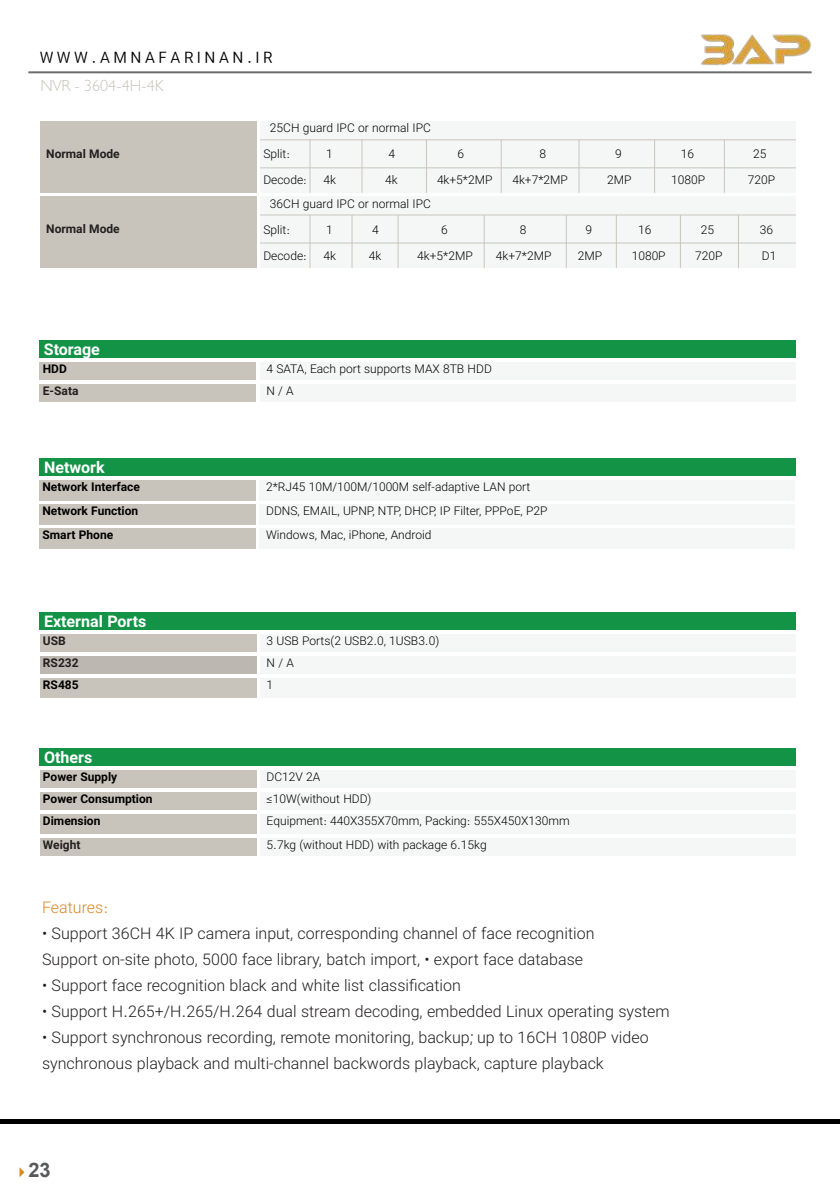
<style>
.page{position:relative;width:840px;height:1191px;background:#fff}
.page>*{position:absolute;margin:0;border:0;box-sizing:border-box;transform-origin:0 0}
.t1{font:700 20px "Arial";color:#57585a}
.t2{font:100 16px/26px "Shabnam";color:#231f20}
.t3{font:700 16px "Shabnam";color:#fff}
.t4{font:300 16px "Vazir";letter-spacing:.22em;color:#000}
.t5{font:300 16px "Humanist 521 BT";color:#c9c5bb}
.t6{font:100 16px "Shabnam";color:#db8626}
.t7{font:100 12px/26px "Shabnam";color:#000}
.t8{font:700 12px "Shabnam";color:#000}
.t9{font:700 12px "Shabnam";color:#231f20}
</style>
<div class="page">
<svg style="left:19px;top:1167px;width:5px;height:10px"></svg>
<hr style="left:0;top:1119px;width:839px;height:4px;background:#000">
<hr style="left:28px;top:71px;width:783px;height:2px;background:#6c6d70">
<img style="left:701px;top:34px;width:110px;height:32px">
<div style="left:40px;top:121px;width:216px;height:72px;background:#c9c4bb"></div>
<div style="left:260px;top:121px;width:535px;height:72px;background:#f5f7f7"></div>
<hr style="left:260px;top:167px;width:535px;height:1px;background:#c9c4bb">
<hr style="left:260px;top:139px;width:535px;height:1px;background:#c9c4bb">
<hr style="left:309px;top:140px;width:1px;height:53px;background:#c9c5bb">
<hr style="left:361px;top:140px;width:1px;height:53px;background:#c9c5bb">
<hr style="left:426px;top:140px;width:1px;height:53px;background:#c9c5bb">
<hr style="left:500px;top:140px;width:1px;height:53px;background:#c9c5bb">
<hr style="left:578px;top:140px;width:1px;height:53px;background:#c9c5bb">
<hr style="left:654px;top:140px;width:1px;height:53px;background:#c9c5bb">
<hr style="left:723px;top:140px;width:1px;height:53px;background:#c9c5bb">
<div style="left:40px;top:196px;width:216px;height:72px;background:#c9c4bb"></div>
<div style="left:260px;top:196px;width:535px;height:72px;background:#f5f7f7"></div>
<hr style="left:260px;top:243px;width:535px;height:1px;background:#c9c4bb">
<hr style="left:260px;top:215px;width:535px;height:1px;background:#c9c4bb">
<hr style="left:309px;top:215px;width:1px;height:53px;background:#c9c5bb">
<hr style="left:351px;top:215px;width:1px;height:53px;background:#c9c5bb">
<hr style="left:397px;top:215px;width:1px;height:53px;background:#c9c5bb">
<hr style="left:483px;top:215px;width:1px;height:53px;background:#c9c5bb">
<hr style="left:565px;top:215px;width:1px;height:53px;background:#c9c5bb">
<hr style="left:615px;top:215px;width:1px;height:53px;background:#c9c5bb">
<hr style="left:679px;top:215px;width:1px;height:53px;background:#c9c5bb">
<hr style="left:737px;top:215px;width:1px;height:53px;background:#c9c5bb">
<div style="left:39px;top:384px;width:217px;height:18px;background:#c9c4bb"></div>
<div style="left:260px;top:384px;width:535px;height:18px;background:#f5f7f7"></div>
<div style="left:39px;top:340px;width:756px;height:18px;background:#129346"></div>
<div style="left:39px;top:362px;width:217px;height:18px;background:#c9c4bb"></div>
<div style="left:260px;top:362px;width:535px;height:18px;background:#f5f7f7"></div>
<div style="left:39px;top:480px;width:217px;height:20px;background:#c9c4bb"></div>
<div style="left:259px;top:480px;width:535px;height:20px;background:#f5f7f7"></div>
<div style="left:40px;top:458px;width:755px;height:18px;background:#129346"></div>
<div style="left:39px;top:504px;width:217px;height:20px;background:#c9c4bb"></div>
<div style="left:259px;top:504px;width:535px;height:20px;background:#f5f7f7"></div>
<div style="left:39px;top:528px;width:217px;height:20px;background:#c9c4bb"></div>
<div style="left:259px;top:528px;width:535px;height:20px;background:#f5f7f7"></div>
<div style="left:40px;top:612px;width:755px;height:18px;background:#129346"></div>
<div style="left:40px;top:634px;width:216px;height:18px;background:#c9c4bb"></div>
<div style="left:260px;top:634px;width:535px;height:18px;background:#f5f7f7"></div>
<div style="left:40px;top:656px;width:216px;height:18px;background:#bcb7b0"></div>
<div style="left:260px;top:656px;width:535px;height:18px;background:#f5f7f7"></div>
<div style="left:40px;top:678px;width:216px;height:20px;background:#c9c4bb"></div>
<div style="left:260px;top:678px;width:535px;height:20px;background:#f5f7f7"></div>
<div style="left:40px;top:838px;width:216px;height:18px;background:#c9c4bb"></div>
<div style="left:260px;top:838px;width:535px;height:18px;background:#f5f7f7"></div>
<div style="left:40px;top:814px;width:216px;height:20px;background:#c9c4bb"></div>
<div style="left:260px;top:814px;width:535px;height:20px;background:#f5f7f7"></div>
<div style="left:40px;top:748px;width:755px;height:18px;background:#129346"></div>
<div style="left:40px;top:770px;width:216px;height:18px;background:#c9c4bb"></div>
<div style="left:260px;top:770px;width:535px;height:18px;background:#f5f7f7"></div>
<div style="left:40px;top:792px;width:216px;height:18px;background:#c9c4bb"></div>
<div style="left:260px;top:792px;width:535px;height:18px;background:#f5f7f7"></div>
<h2 class="t4" style="left:40px;top:45px;width:234px">WWW.AMNAFARINAN.IR</h2>
<h2 class="t5" style="left:41px;top:76px;width:124px">NVR - 3604-4H-4K</h2>
<p class="t9" style="left:46px;top:144px;width:75px">Normal Mode</p>
<p class="t9" style="left:46px;top:219px;width:75px">Normal Mode</p>
<p class="t7" style="left:263px;top:115px;width:169px;text-indent:7px">25CH guard IPC or normal IPC<br>Split:</p>
<p class="t7" style="left:326px;top:141px;width:8px">1</p>
<p class="t7" style="left:388px;top:141px;width:8px">4</p>
<p class="t7" style="left:457px;top:141px;width:8px">6</p>
<p class="t7" style="left:539px;top:141px;width:8px">8</p>
<p class="t7" style="left:614px;top:141px;width:8px">9</p>
<p class="t7" style="left:680px;top:141px;width:15px">16</p>
<p class="t7" style="left:752px;top:141px;width:15px">25</p>
<p class="t7" style="left:263px;top:167px;width:45px">Decode:</p>
<p class="t7" style="left:323px;top:167px;width:14px">4k</p>
<p class="t7" style="left:385px;top:167px;width:14px">4k</p>
<p class="t7" style="left:437px;top:167px;width:57px">4k+5*2MP</p>
<p class="t7" style="left:512px;top:167px;width:57px">4k+7*2MP</p>
<p class="t7" style="left:607px;top:167px;width:26px">2MP</p>
<p class="t7" style="left:670px;top:167px;width:35px">1080P</p>
<p class="t7" style="left:747px;top:167px;width:29px">720P</p>
<p class="t7" style="left:263px;top:190px;width:169px;text-indent:7px">36CH guard IPC or normal IPC<br>Split:</p>
<p class="t7" style="left:326px;top:216px;width:8px">1</p>
<p class="t7" style="left:372px;top:216px;width:8px">4</p>
<p class="t7" style="left:441px;top:216px;width:8px">6</p>
<p class="t7" style="left:519px;top:216px;width:8px">8</p>
<p class="t7" style="left:585px;top:216px;width:8px">9</p>
<p class="t7" style="left:638px;top:216px;width:15px">16</p>
<p class="t7" style="left:700px;top:216px;width:15px">25</p>
<p class="t7" style="left:759px;top:216px;width:15px">36</p>
<p class="t7" style="left:263px;top:242px;width:45px">Decode:</p>
<p class="t7" style="left:323px;top:242px;width:14px">4k</p>
<p class="t7" style="left:368px;top:242px;width:14px">4k</p>
<p class="t7" style="left:417px;top:242px;width:57px">4k+5*2MP</p>
<p class="t7" style="left:495px;top:242px;width:57px">4k+7*2MP</p>
<p class="t7" style="left:577px;top:242px;width:26px">2MP</p>
<p class="t7" style="left:631px;top:242px;width:35px">1080P</p>
<p class="t7" style="left:694px;top:242px;width:29px">720P</p>
<p class="t7" style="left:761px;top:242px;width:16px">D1</p>
<h2 class="t3" style="left:44px;top:336px;width:58px">Storage</h2>
<p class="t8" style="left:43px;top:359px;width:26px">HDD</p>
<p class="t7" style="left:266px;top:356px;width:227px">4 SATA, Each port supports MAX 8TB HDD</p>
<p class="t9" style="left:43px;top:381px;width:37px">E-Sata</p>
<p class="t7" style="left:266px;top:378px;width:29px">N / A</p>
<h2 class="t3" style="left:44px;top:455px;width:62px">Network</h2>
<p class="t8" style="left:42px;top:501px;width:97px">Network Function</p>
<p class="t7" style="left:266px;top:498px;width:283px">DDNS, EMAIL, UPNP, NTP, DHCP, IP Filter, PPPoE, P2P</p>
<p class="t8" style="left:42px;top:525px;width:72px">Smart Phone</p>
<p class="t7" style="left:266px;top:522px;width:167px">Windows, Mac, iPhone, Android</p>
<p class="t8" style="left:42px;top:477px;width:99px">Network Interface</p>
<p class="t7" style="left:266px;top:474px;width:265px">2*RJ45 10M/100M/1000M self-adaptive LAN port</p>
<h2 class="t3" style="left:44px;top:608px;width:104px">External Ports</h2>
<p class="t9" style="left:43px;top:631px;width:24px">USB</p>
<p class="t7" style="left:266px;top:628px;width:174px">3 USB Ports(2 USB2.0, 1USB3.0)</p>
<p class="t9" style="left:43px;top:653px;width:37px">RS232</p>
<p class="t7" style="left:266px;top:650px;width:29px">N / A</p>
<p class="t8" style="left:43px;top:675px;width:37px">RS485</p>
<p class="t7" style="left:266px;top:672px;width:8px">1</p>
<h2 class="t3" style="left:44px;top:744px;width:50px">Others</h2>
<p class="t8" style="left:43px;top:767px;width:76px">Power Supply</p>
<p class="t7" style="left:266px;top:764px;width:55px">DC12V 2A</p>
<p class="t8" style="left:43px;top:789px;width:111px">Power Consumption</p>
<p class="t7" style="left:266px;top:786px;width:106px">≤10W(without HDD)</p>
<p class="t8" style="left:43px;top:811px;width:59px">Dimension</p>
<p class="t7" style="left:266px;top:808px;width:304px">Equipment: 440X355X70mm, Packing: 555X450X130mm</p>
<p class="t9" style="left:43px;top:835px;width:39px">Weight</p>
<p class="t7" style="left:266px;top:832px;width:221px">5.7kg (without HDD) with package 6.15kg</p>
<h2 class="t6" style="left:42px;top:894px;width:68px">Features:</h2>
<h2 class="t2" style="left:42px;top:920px;width:553px">• Support 36CH 4K IP camera input, corresponding channel of face recognition<br>Support on-site photo, 5000 face library, batch import, • export face database</h2>
<h2 class="t2" style="left:42px;top:972px;width:420px">• Support face recognition black and white list classification</h2>
<h2 class="t2" style="left:42px;top:998px;width:629px">• Support H.265+/H.265/H.264 dual stream decoding, embedded Linux operating system</h2>
<h2 class="t2" style="left:42px;top:1024px;width:607px">• Support synchronous recording, remote monitoring, backup; up to 16CH 1080P video synchronous playback and multi-channel backwords playback, capture playback</h2>
<h1 class="t1" style="left:28px;top:1156px;width:24px">23</h1>
</div>
